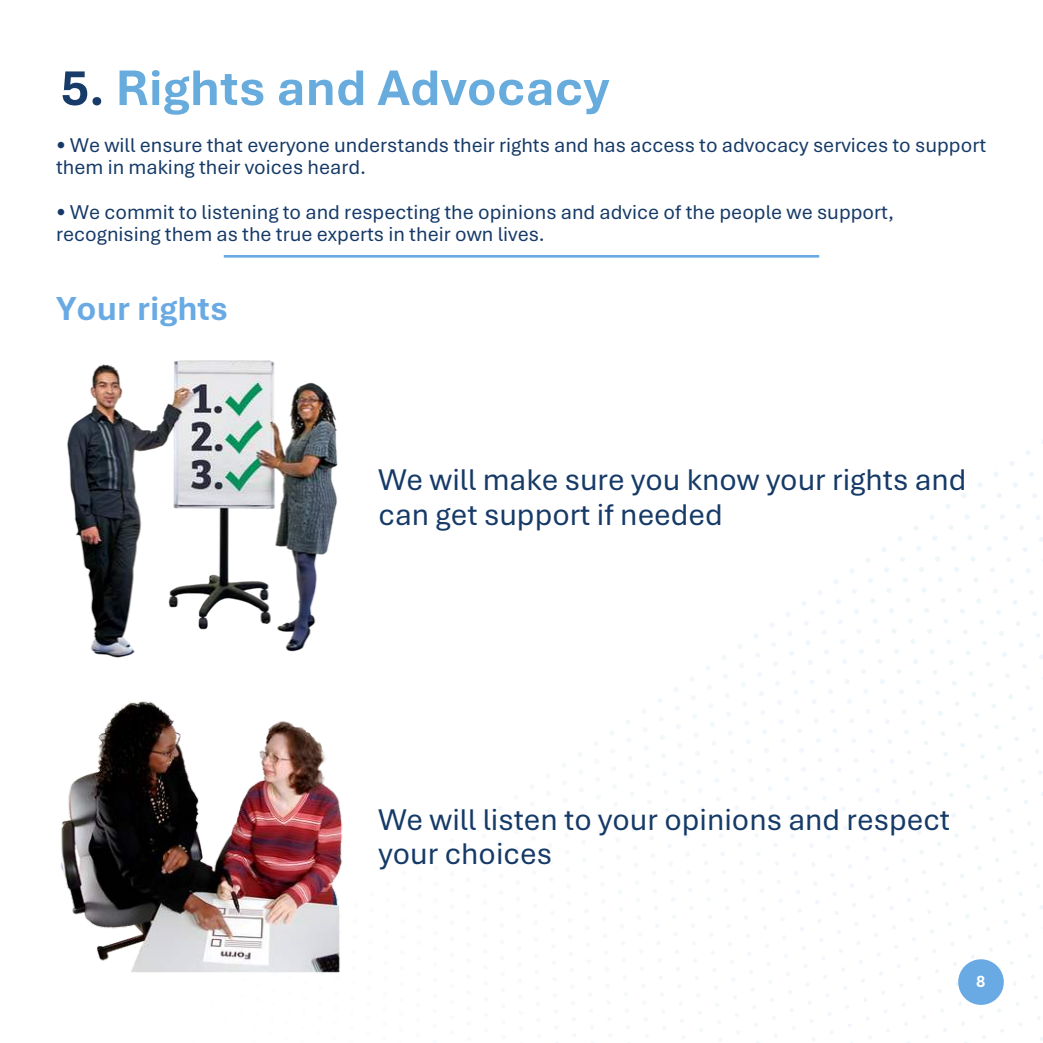
<style>
.page{position:relative;width:1043px;height:1043px;background:#fff}
.page>*{position:absolute;margin:0;border:0;box-sizing:border-box;transform-origin:0 0}
.t1{font:700 52.5px "Aptos";color:#68acde}
.t2{font:700 35px "Aptos";color:#6aaae4}
.t3{font:31.5px/34.1px "Aptos";color:#163a67}
.t4{font:21px/22.4px "Aptos";color:#163a67}
.t5{font:700 17.5px "Aptos";color:#fff}
.s1{color:#173c69}
</style>
<div class="page">
<svg style="left:547px;top:441px;width:495px;height:601px"></svg>
<div style="left:957px;top:958px;width:46px;height:46px;background:#6aaae4;border-radius:50%"></div>
<hr style="left:224px;top:255px;width:595px;height:2px;background:#6aaae4">
<img style="left:67px;top:360px;width:271px;height:298px">
<img style="left:61px;top:701px;width:282px;height:272px">
<h1 class="t1" style="left:61px;top:52px;width:550px"><span class="s1">5.</span> Rights and Advocacy</h1>
<p class="t4" style="left:56px;top:133px;width:931px">• We will ensure that everyone understands their rights and has access to advocacy services to support them in making their voices heard.</p>
<p class="t4" style="left:56px;top:200px;width:839px">• We commit to listening to and respecting the opinions and advice of the people we support, recognising them as the true experts in their own lives.</p>
<h2 class="t2" style="left:56px;top:284px;width:173px">Your rights</h2>
<h3 class="t3" style="left:378px;top:461px;width:589px">We will make sure you know your rights and can get support if needed</h3>
<h3 class="t3" style="left:378px;top:800px;width:573px">We will listen to your opinions and respect your choices</h3>
<p class="t5" style="left:976px;top:968px;width:11px">8</p>
</div>
